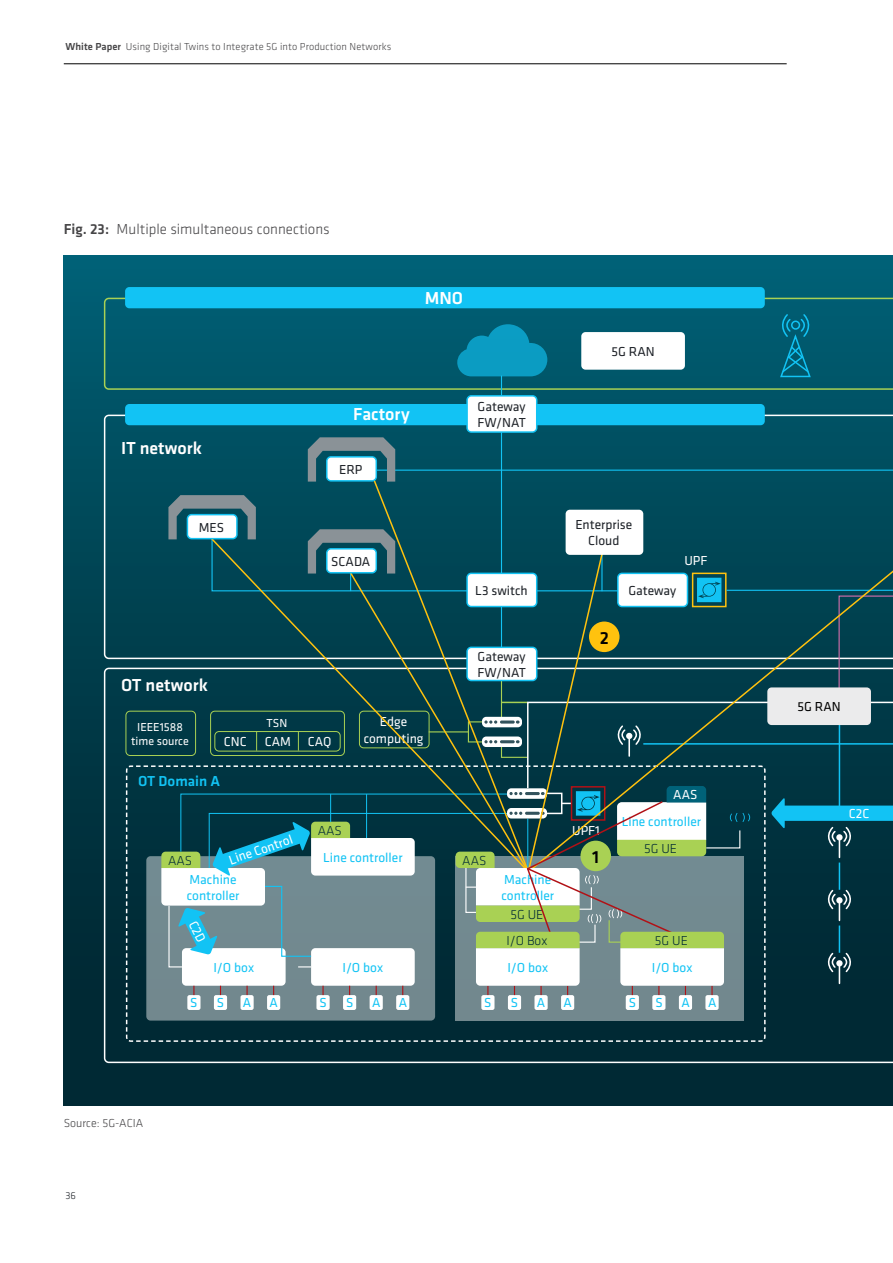
<style>
.page{position:relative;width:893px;height:1263px;background:#fff}
.page>*{position:absolute;margin:0;border:0;box-sizing:border-box;transform-origin:0 0}
.t1{font:500 18.15px "Klavika";color:#000}
.t2{font:500 18px "Klavika";color:#fff}
.t3{font:300 15px "Klavika";color:#464547}
.t4{font:500 15px "Klavika";color:#12c3f4}
.t5{font:13.5px/16.2px "Klavika";color:#12c3f4}
.t6{font:13.5px/16.2px "Klavika";color:#1e2228}
.t7{font:13.5px/16.2px "Klavika";color:#fff;text-align:center}
.t8{font:300 13.5px "Klavika";color:#002935}
.t9{font:13.5px "Klavika";color:#000}
.t10{font:13.5px "Klavika";color:#002935}
.t11{font:12px/14.4px "Klavika";color:#fff;text-align:center}
.t12{font:300 12px "Klavika";color:#464547}
.t13{font:300 10.5px "Klavika";letter-spacing:.01em;color:#464547}
.t14{font:300 10.5px "Klavika";color:#1e2228}
.s1{font-weight:500}
</style>
<div class="page">
<hr style="left:64px;top:64px;width:723px;height:1px;background:#000">
<div style="left:64px;top:255px;width:829px;height:851px;background:linear-gradient(to bottom,#005d71,#00202a)"></div>
<svg style="left:104px;top:668px;width:789px;height:395px;background:#143c46"></svg>
<svg style="left:104px;top:415px;width:789px;height:244px;background:#025061"></svg>
<div style="left:104px;top:298px;width:789px;height:92px;background:#00596d"></div>
<svg style="left:125px;top:765px;width:641px;height:277px;background:#153c46"></svg>
<div style="left:126px;top:711px;width:70px;height:45px;border:1px solid #a9d154;border-radius:4px"></div>
<div style="left:125px;top:404px;width:640px;height:21px;background:#12c3f4;border-radius:4px"></div>
<div style="left:125px;top:287px;width:640px;height:21px;background:#12c3f4;border-radius:4px"></div>
<hr style="left:501px;top:376px;width:1px;height:274px;background:#12c3f4">
<hr style="left:377px;top:470px;width:516px;height:1px;background:#12c3f4">
<div style="left:581px;top:332px;width:104px;height:38px;background:#fff;border-radius:4px"></div>
<svg style="left:457px;top:324px;width:90px;height:52px;background:#088aac"></svg>
<div style="left:467px;top:396px;width:70px;height:36px;background:#fff;border-radius:4px"></div>
<div style="left:466px;top:395px;width:71px;height:38px;border:2px solid #12c3f4;border-radius:4px"></div>
<svg style="left:777px;top:313px;width:37px;height:65px;background:#036b85"></svg>
<div style="left:372px;top:477px;width:154px;height:18px;background:#004c5d"></div>
<svg style="left:308px;top:437px;width:87px;height:45px;background:#547882"></svg>
<div style="left:327px;top:457px;width:49px;height:24px;background:#fff;border-radius:4px"></div>
<div style="left:326px;top:456px;width:51px;height:26px;border:2px solid #12c3f4;border-radius:4px"></div>
<div style="left:526px;top:477px;width:367px;height:18px;background:#004c5d"></div>
<svg style="left:135px;top:495px;width:758px;height:537px;background:#3a686e"></svg>
<p class="t13" style="left:65px;top:41px;width:327px"><span class="s1">White Paper</span> Using Digital Twins to Integrate 5G into Production Networks</p>
<p class="t3" style="left:64px;top:221px;width:267px"><span class="s1">Fig. 23:</span> Multiple simultaneous connections</p>
<h2 class="t2" style="left:425px;top:288px;width:40px">MNO</h2>
<h2 class="t2" style="left:121px;top:439px;width:83px">IT network</h2>
<h2 class="t2" style="left:353px;top:405px;width:58px">Factory</h2>
<p class="t6" style="left:339px;top:462px;width:25px">ERP</p>
<p class="t6" style="left:477px;top:399px;width:50px">Gateway<br>FW/NAT</p>
<p class="t6" style="left:611px;top:344px;width:45px">5G RAN</p>
<p class="t6" style="left:199px;top:519px;width:27px">MES</p>
<p class="t6" style="left:575px;top:517px;width:59px;text-align:center">Enterprise<br>Cloud</p>
<p class="t6" style="left:331px;top:553px;width:41px">SCADA</p>
<p class="t6" style="left:475px;top:583px;width:54px">L3 switch</p>
<p class="t6" style="left:628px;top:583px;width:49px">Gateway</p>
<p class="t7" style="left:684px;top:553px;width:25px">UPF</p>
<h2 class="t2" style="left:121px;top:675px;width:88px">OT network</h2>
<p class="t11" style="left:131px;top:720px;width:59px">IEEE1588 time source</p>
<p class="t7" style="left:364px;top:714px;width:61px">Edge computing</p>
<p class="t11" style="left:267px;top:716px;width:22px">TSN</p>
<p class="t7" style="left:224px;top:734px;width:24px">CNC</p>
<p class="t7" style="left:265px;top:734px;width:68px">CAM CAQ</p>
<p class="t4" style="left:138px;top:773px;width:84px">OT Domain A</p>
<p class="t6" style="left:477px;top:648px;width:50px">Gateway<br>FW/NAT</p>
<h1 class="t1" style="left:600px;top:628px;width:11px">2</h1>
<p class="t7" style="left:673px;top:787px;width:26px">AAS</p>
<p class="t7" style="left:683px;top:787px;width:9px">S</p>
<p class="t8" style="left:318px;top:823px;width:26px">AAS</p>
<p class="t7" style="left:227px;top:853px;width:68px;rotate:-19deg">Line Control</p>
<p class="t8" style="left:168px;top:853px;width:26px">AAS</p>
<p class="t5" style="left:323px;top:849px;width:81px">Line controller</p>
<p class="t7" style="left:572px;top:822px;width:29px">UPF1</p>
<p class="t8" style="left:462px;top:853px;width:26px">AAS</p>
<h1 class="t1" style="left:592px;top:847px;width:8px">1</h1>
<p class="t5" style="left:622px;top:814px;width:81px">Line controller</p>
<p class="t5" style="left:648px;top:814px;width:8px">C</p>
<p class="t10" style="left:645px;top:841px;width:35px">5G UE</p>
<p class="t5" style="left:187px;top:871px;width:54px">Machine controller</p>
<p class="t5" style="left:501px;top:871px;width:54px">Machine controller</p>
<p class="t8" style="left:510px;top:907px;width:35px">5G UE</p>
<p class="t8" style="left:507px;top:933px;width:42px">I/O Box</p>
<p class="t8" style="left:655px;top:933px;width:35px">5G UE</p>
<p class="t5" style="left:213px;top:960px;width:42px">I/O box</p>
<p class="t5" style="left:342px;top:960px;width:42px">I/O box</p>
<p class="t5" style="left:507px;top:960px;width:42px">I/O box</p>
<p class="t5" style="left:652px;top:960px;width:42px">I/O box</p>
<p class="t12" style="left:64px;top:1116px;width:81px">Source: 5G-ACIA</p>
<p class="t14" style="left:65px;top:1189px;width:12px">36</p>
<p class="t5" style="left:190px;top:994px;width:9px">S</p>
<p class="t5" style="left:217px;top:994px;width:9px">S</p>
<p class="t5" style="left:243px;top:994px;width:10px">A</p>
<p class="t5" style="left:269px;top:994px;width:10px">A</p>
<p class="t5" style="left:319px;top:994px;width:9px">S</p>
<p class="t5" style="left:346px;top:994px;width:9px">S</p>
<p class="t5" style="left:372px;top:994px;width:10px">A</p>
<p class="t5" style="left:399px;top:994px;width:10px">A</p>
<p class="t5" style="left:484px;top:994px;width:9px">S</p>
<p class="t5" style="left:511px;top:994px;width:9px">S</p>
<p class="t5" style="left:537px;top:994px;width:10px">A</p>
<p class="t5" style="left:563px;top:994px;width:10px">A</p>
<p class="t5" style="left:629px;top:994px;width:9px">S</p>
<p class="t5" style="left:655px;top:994px;width:9px">S</p>
<p class="t5" style="left:681px;top:994px;width:10px">A</p>
<p class="t5" style="left:708px;top:994px;width:10px">A</p>
<p class="t9" style="left:797px;top:699px;width:45px">5G RAN</p>
<p class="t7" style="left:849px;top:806px;width:22px">C2C</p>
</div>
